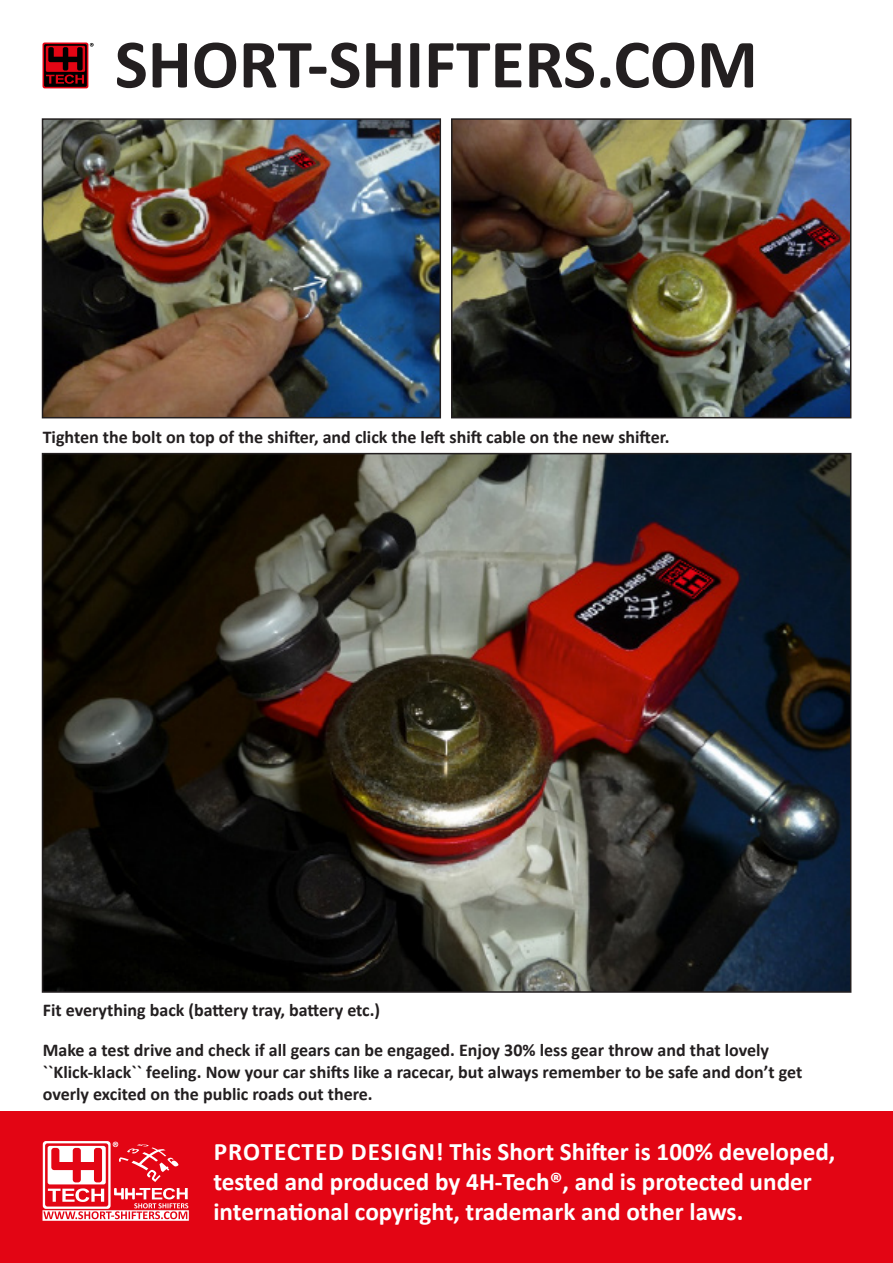
<style>
.page{position:relative;width:893px;height:1263px;background:#fff}
.page>*{position:absolute;margin:0;border:0;box-sizing:border-box;transform-origin:0 0}
.t1{font:700 69.75px "Calibri";color:#231f20}
.t2{font:700 25.2px/30.3px "Calibri";color:#fff}
.t3{font:700 18px/21.6px "Calibri";color:#231f20}
</style>
<div class="page">
<div style="left:43px;top:43px;width:45px;height:45px;background:#e30514;border-radius:2px"></div>
<div style="left:44px;top:44px;width:43px;height:43px;background:linear-gradient(to right,#000,#000);border-radius:2px"></div>
<svg style="left:46px;top:43px;width:48px;height:41px"></svg>
<img style="left:45px;top:121px;width:393px;height:294px">
<div style="left:42px;top:118px;width:399px;height:300px;border:2px solid #231f20"></div>
<img style="left:454px;top:121px;width:394px;height:294px">
<div style="left:451px;top:118px;width:400px;height:300px;border:2px solid #231f20"></div>
<img style="left:45px;top:456px;width:803px;height:534px">
<div style="left:0;top:1111px;width:893px;height:152px;background:#e30514"></div>
<svg style="left:43px;top:1141px;width:146px;height:80px"></svg>
<p class="t1" style="left:115px;top:20px;width:644px">SHORT-SHIFTERS.COM</p>
<p class="t3" style="left:43px;top:426px;width:628px">Tighten the bolt on top of the shifter, and click the left shift cable on the new shifter.</p>
<p class="t3" style="left:43px;top:999px;width:339px">Fit everything back (battery tray, battery etc.)</p>
<p class="t3" style="left:43px;top:1039px;width:761px">Make a test drive and check if all gears can be engaged. Enjoy 30% less gear throw and that lovely ``Klick-klack`` feeling. Now your car shifts like a racecar, but always remember to be safe and don’t get overly excited on the public roads out there.</p>
<p class="t2" style="left:213px;top:1136px;width:623px">PROTECTED DESIGN! This Short Shifter is 100% developed, tested and produced by 4H-Tech®, and is protected under international copyright, trademark and other laws.</p>
</div>
